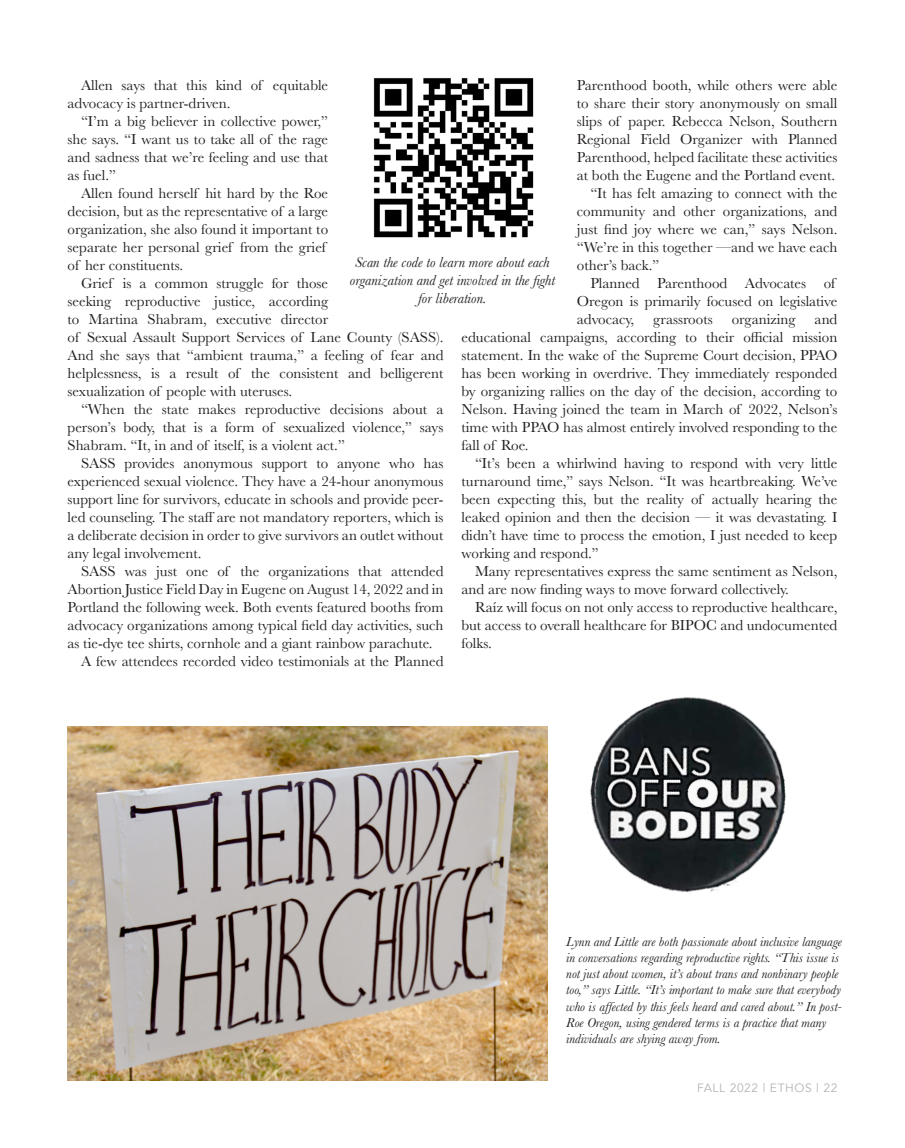
<style>
.page{position:relative;width:905px;height:1148px;background:#fff}
.page>*{position:absolute;margin:0;border:0;box-sizing:border-box;transform-origin:0 0}
.t1{font:15px/18px "Baskerville";color:#231f20;text-align:justify}
.t2{font:italic 15px/18px "Baskerville";color:#231f20;text-align:center}
.t3{font:italic 13.5px/16.2px "Baskerville";color:#231f20}
.t4{font:12px "Avenir";letter-spacing:.05em;color:#b2b3b3}
</style>
<div class="page">
<img style="left:68px;top:727px;width:480px;height:353px">
<img style="left:373px;top:78px;width:161px;height:160px">
<img style="left:590px;top:697px;width:196px;height:196px">
<p class="t1" style="left:68px;top:76px;width:262px;text-indent:14px">Allen says that this kind of equitable advocacy is partner-driven.</p>
<p class="t1" style="left:68px;top:112px;width:262px;text-indent:14px">“I’m a big believer in collective power,” she says. “I want us to take all of the rage and sadness that we’re feeling and use that as fuel.”</p>
<p class="t1" style="left:68px;top:184px;width:262px;text-align:left;text-indent:14px">Allen found herself hit hard by the Roe decision, but as the representative of a large organization, she also found it important to separate her personal grief from the grief of her constituents.</p>
<p class="t1" style="left:68px;top:274px;width:377px;text-align:left;text-indent:14px">Grief is a common struggle for those<br>seeking reproductive justice, according<br>to Martina Shabram, executive director<br>of Sexual Assault Support Services of Lane County (SASS).<br>And she says that “ambient trauma,” a feeling of fear and helplessness, is a result of the consistent and belligerent sexualization of people with uteruses.</p>
<p class="t1" style="left:68px;top:400px;width:377px;text-indent:14px">“When the state makes reproductive decisions about a person’s body, that is a form of sexualized violence,” says Shabram. “It, in and of itself, is a violent act.”</p>
<p class="t1" style="left:68px;top:454px;width:377px;text-indent:14px">SASS provides anonymous support to anyone who has experienced sexual violence. They have a 24-hour anonymous support line for survivors, educate in schools and provide peer&shy;led counseling. The staff are not mandatory reporters, which is a deliberate decision in order to give survivors an outlet without any legal involvement.</p>
<p class="t1" style="left:81px;top:562px;width:364px">SASS was just one of the organizations that attended</p>
<p class="t1" style="left:68px;top:580px;width:377px">Abortion Justice Field Day in Eugene on August 14, 2022 and in</p>
<p class="t1" style="left:68px;top:598px;width:377px">Portland the following week. Both events featured booths from</p>
<p class="t1" style="left:68px;top:616px;width:377px">advocacy organizations among typical field day activities, such</p>
<p class="t1" style="left:68px;top:634px;width:366px">as tie-dye tee shirts, cornhole and a giant rainbow parachute.</p>
<p class="t1" style="left:81px;top:652px;width:364px">A few attendees recorded video testimonials at the Planned</p>
<p class="t1" style="left:577px;top:76px;width:262px">Parenthood booth, while others were able</p>
<p class="t1" style="left:577px;top:94px;width:262px">to share their story anonymously on small</p>
<p class="t1" style="left:577px;top:112px;width:262px">slips of paper. Rebecca Nelson, Southern</p>
<p class="t1" style="left:577px;top:130px;width:262px">Regional Field Organizer with Planned</p>
<p class="t1" style="left:577px;top:148px;width:262px">Parenthood, helped facilitate these activities</p>
<p class="t1" style="left:577px;top:166px;width:260px">at both the Eugene and the Portland event.</p>
<p class="t1" style="left:590px;top:184px;width:248px">“It has felt amazing to connect with the</p>
<p class="t1" style="left:577px;top:202px;width:262px">community and other organizations, and</p>
<p class="t1" style="left:577px;top:220px;width:262px">just find joy where we can,” says Nelson.</p>
<p class="t1" style="left:577px;top:238px;width:262px">“We’re in this together —and we have each</p>
<p class="t1" style="left:577px;top:256px;width:84px">other’s back.”</p>
<p class="t1" style="left:590px;top:274px;width:246px">Planned Parenthood Advocates of</p>
<p class="t1" style="left:577px;top:292px;width:262px">Oregon is primarily focused on legislative</p>
<p class="t1" style="left:577px;top:310px;width:59px">advocacy,</p>
<p class="t1" style="left:653px;top:310px;width:61px">grassroots</p>
<p class="t1" style="left:731px;top:310px;width:65px">organizing</p>
<p class="t2" style="left:350px;top:253px;width:207px">Scan the code to learn more about each organization and get involved in the fight for liberation.</p>
<p class="t1" style="left:461px;top:310px;width:377px;text-indent:353px">and educational campaigns, according to their official mission statement. In the wake of the Supreme Court decision, PPAO has been working in overdrive. They immediately responded by organizing rallies on the day of the decision, according to Nelson. Having joined the team in March of 2022, Nelson’s time with PPAO has almost entirely involved responding to the fall of Roe.</p>
<p class="t1" style="left:461px;top:454px;width:377px;text-indent:14px">“It’s been a whirlwind having to respond with very little turnaround time,” says Nelson. “It was heartbreaking. We’ve been expecting this, but the reality of actually hearing the leaked opinion and then the decision — it was devastating. I didn’t have time to process the emotion, I just needed to keep working and respond.”</p>
<p class="t1" style="left:461px;top:562px;width:377px;text-indent:14px">Many representatives express the same sentiment as Nelson, and are now finding ways to move forward collectively.</p>
<p class="t1" style="left:461px;top:598px;width:377px;text-indent:14px">Raíz will focus on not only access to reproductive healthcare, but access to overall healthcare for BIPOC and undocumented folks.</p>
<p class="t3" style="left:566px;top:933px;width:277px">Lynn and Little are both passionate about inclusive language in conversations regarding reproductive rights. “This issue is not just about women, it’s about trans and nonbinary people too,” says Little. “It’s important to make sure that everybody who is affected by this feels heard and cared about.” In post-Roe Oregon, using gendered terms is a practice that many individuals are shying away from.</p>
<p class="t4" style="left:697px;top:1080px;width:142px">FALL 2022 | ETHOS | 22</p>
</div>
